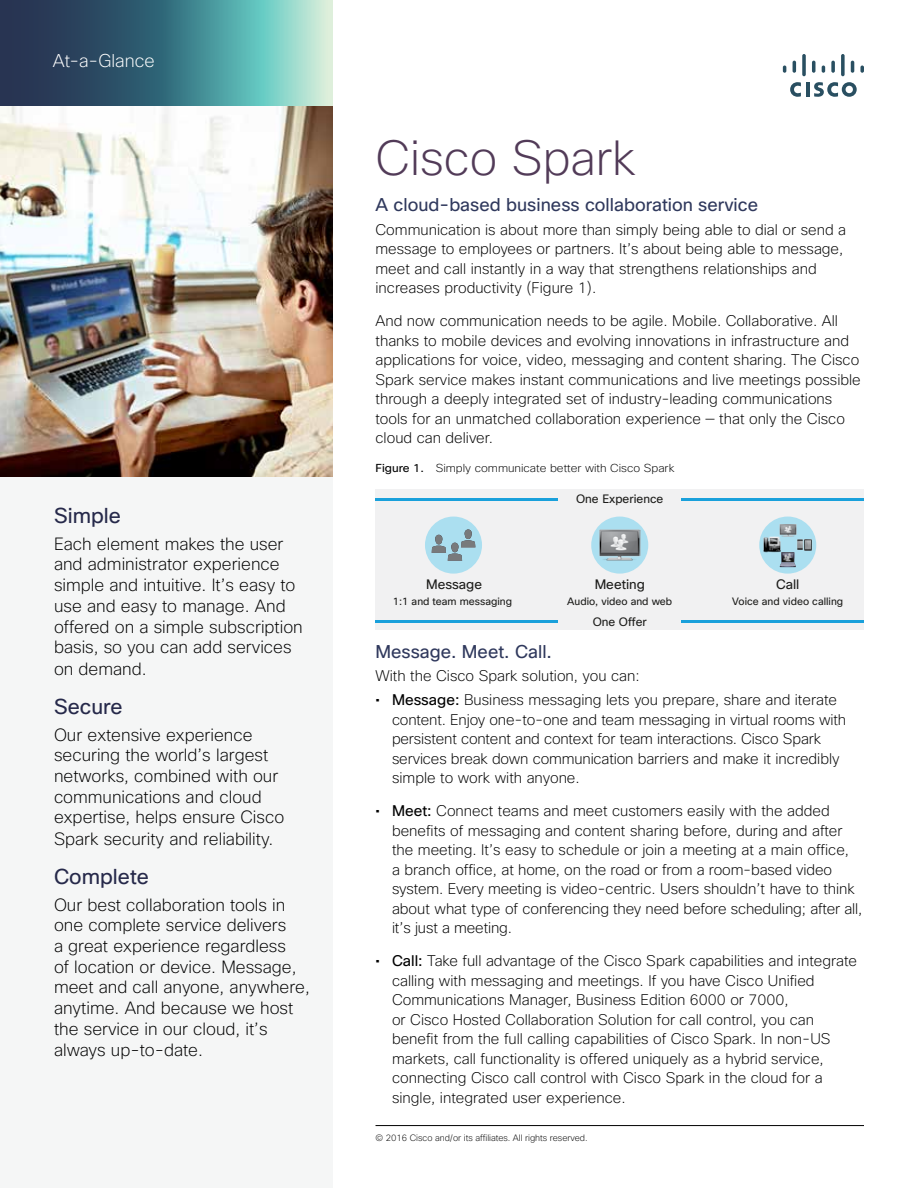
<style>
.page{position:relative;width:918px;height:1188px;background:#fff}
.page>*{position:absolute;margin:0;border:0;box-sizing:border-box;transform-origin:0 0}
.t1{font:200 48px "Cisco Sans";color:#523b58}
.t2{font:21px "Cisco Sans";color:#26294a}
.t3{font:18px "Cisco Sans";color:#30395d}
.t4{font:200 18px "Cisco Sans";color:#fff}
.t5{font:200 17.25px/20.9px "Cisco Sans";color:#000}
.t6{font:200 15px/19.5px "Cisco Sans";color:#000}
.t7{font:13.35px "Cisco Sans";color:#1d1d1b}
.t8{font:11.85px "Cisco Sans";color:#1d1d1b}
.t9{font:200 11.25px "Cisco Sans";color:#000;scale:1.05 1}
.t10{font:10.35px "Cisco Sans";color:#1d1d1b}
.t11{font:200 9px "Cisco Sans";letter-spacing:-.005em;color:#000}
.s1{font-weight:400}
</style>
<div class="page">
<div style="left:0;top:106px;width:333px;height:1082px;background:#f5f6f6"></div>
<svg style="left:0;top:0;width:333px;height:106px;background:#4e7f8a"></svg>
<div style="left:376px;top:489px;width:488px;height:140px;background:#f1f1f2"></div>
<div style="left:759px;top:517px;width:57px;height:57px;background:#abdff0;border-radius:50%"></div>
<div style="left:425px;top:517px;width:57px;height:57px;background:#abdff0;border-radius:50%"></div>
<div style="left:591px;top:517px;width:57px;height:57px;background:#abdff0;border-radius:50%"></div>
<hr style="left:376px;top:498px;width:182px;height:3px;background:#19a0db">
<hr style="left:681px;top:498px;width:183px;height:3px;background:#19a0db">
<hr style="left:376px;top:621px;width:182px;height:2px;background:#19a0db">
<hr style="left:681px;top:621px;width:183px;height:2px;background:#19a0db">
<svg style="left:432px;top:529px;width:43px;height:32px"></svg>
<img style="left:599px;top:524px;width:42px;height:42px">
<img style="left:764px;top:536px;width:16px;height:17px">
<svg style="left:780px;top:539px;width:34px;height:29px"></svg>
<img style="left:780px;top:524px;width:17px;height:13px">
<hr style="left:806px;top:82px;width:3px;height:15px;background:#294f61">
<svg style="left:790px;top:82px;width:11px;height:15px"></svg>
<svg style="left:814px;top:82px;width:43px;height:15px"></svg>
<svg style="left:783px;top:66px;width:3px;height:7px"></svg>
<svg style="left:793px;top:61px;width:3px;height:12px"></svg>
<svg style="left:802px;top:54px;width:4px;height:22px"></svg>
<svg style="left:812px;top:61px;width:3px;height:12px"></svg>
<svg style="left:822px;top:66px;width:3px;height:7px"></svg>
<svg style="left:831px;top:61px;width:4px;height:12px"></svg>
<svg style="left:841px;top:54px;width:4px;height:22px"></svg>
<svg style="left:851px;top:61px;width:3px;height:12px"></svg>
<svg style="left:860px;top:66px;width:4px;height:7px"></svg>
<img style="left:0;top:106px;width:333px;height:371px">
<hr style="left:376px;top:1125px;width:488px;height:1px;background:#000">
<p class="t4" style="left:53px;top:50px;width:103px">At-a-Glance</p>
<h2 class="t2" style="left:54px;top:502px;width:68px">Simple</h2>
<p class="t5" style="left:54px;top:533px;width:250px">Each element makes the user and administrator experience simple and intuitive. It’s easy to use and easy to manage. And offered on a simple subscription basis, so you can add services on demand.</p>
<h2 class="t2" style="left:54px;top:693px;width:70px">Secure</h2>
<p class="t5" style="left:54px;top:724px;width:232px">Our extensive experience securing the world’s largest networks, combined with our communications and cloud expertise, helps ensure Cisco<br>Spark security and reliability.</p>
<h2 class="t2" style="left:54px;top:863px;width:96px">Complete</h2>
<p class="t5" style="left:54px;top:894px;width:257px">Our best collaboration tools in one complete service delivers<br>a great experience regardless<br>of location or device. Message, meet and call anyone, anywhere, anytime. And because we host the service in our cloud, it’s always up-to-date.</p>
<h1 class="t1" style="left:376px;top:128px;width:262px">Cisco Spark</h1>
<p class="t3" style="left:376px;top:193px;width:384px">A cloud-based business collaboration service</p>
<p class="t6" style="left:376px;top:220px;width:472px">Communication is about more than simply being able to dial or send a message to employees or partners. It’s about being able to message, meet and call instantly in a way that strengthens relationships and increases productivity (Figure 1).</p>
<p class="t6" style="left:376px;top:311px;width:487px">And now communication needs to be agile. Mobile. Collaborative. All thanks to mobile devices and evolving innovations in infrastructure and applications for voice, video, messaging and content sharing. The Cisco Spark service makes instant communications and live meetings possible through a deeply integrated set of industry-leading communications tools for an unmatched collaboration experience — that only the Cisco cloud can deliver.</p>
<p class="t9" style="left:376px;top:461px;width:286px"><span class="s1">Figure 1.</span> Simply communicate better with Cisco Spark</p>
<p class="t7" style="left:426px;top:576px;width:58px">Message</p>
<p class="t10" style="left:393px;top:595px;width:121px">1:1 and team messaging</p>
<p class="t8" style="left:576px;top:491px;width:89px">One Experience</p>
<p class="t7" style="left:595px;top:576px;width:52px">Meeting</p>
<p class="t10" style="left:567px;top:595px;width:107px">Audio, video and web</p>
<p class="t8" style="left:593px;top:614px;width:56px">One Offer</p>
<p class="t7" style="left:776px;top:576px;width:25px">Call</p>
<p class="t10" style="left:732px;top:595px;width:113px">Voice and video calling</p>
<p class="t3" style="left:376px;top:640px;width:178px">Message. Meet. Call.</p>
<p class="t6" style="left:376px;top:666px;width:266px">With the Cisco Spark solution, you can:</p>
<p class="t6" style="left:392px;top:690px;width:456px;text-indent:-16px"><span class="s1">• Message:</span> Business messaging lets you prepare, share and iterate content. Enjoy one-to-one and team messaging in virtual rooms with persistent content and context for team interactions. Cisco Spark services break down communication barriers and make it incredibly simple to work with anyone.</p>
<p class="t6" style="left:392px;top:801px;width:472px;text-indent:-16px"><span class="s1">• Meet:</span> Connect teams and meet customers easily with the added benefits of messaging and content sharing before, during and after the meeting. It’s easy to schedule or join a meeting at a main office,<br>a branch office, at home, on the road or from a room-based video system. Every meeting is video-centric. Users shouldn’t have to think about what type of conferencing they need before scheduling; after all, it’s just a meeting.</p>
<p class="t6" style="left:392px;top:951px;width:467px;text-indent:-16px"><span class="s1">• Call:</span> Take full advantage of the Cisco Spark capabilities and integrate calling with messaging and meetings. If you have Cisco Unified Communications Manager, Business Edition 6000 or 7000,<br>or Cisco Hosted Collaboration Solution for call control, you can benefit from the full calling capabilities of Cisco Spark. In non-US markets, call functionality is offered uniquely as a hybrid service, connecting Cisco call control with Cisco Spark in the cloud for a single, integrated user experience.</p>
<p class="t11" style="left:376px;top:1132px;width:214px">© 2016 Cisco and/or its affiliates. All rights reserved.</p>
</div>
